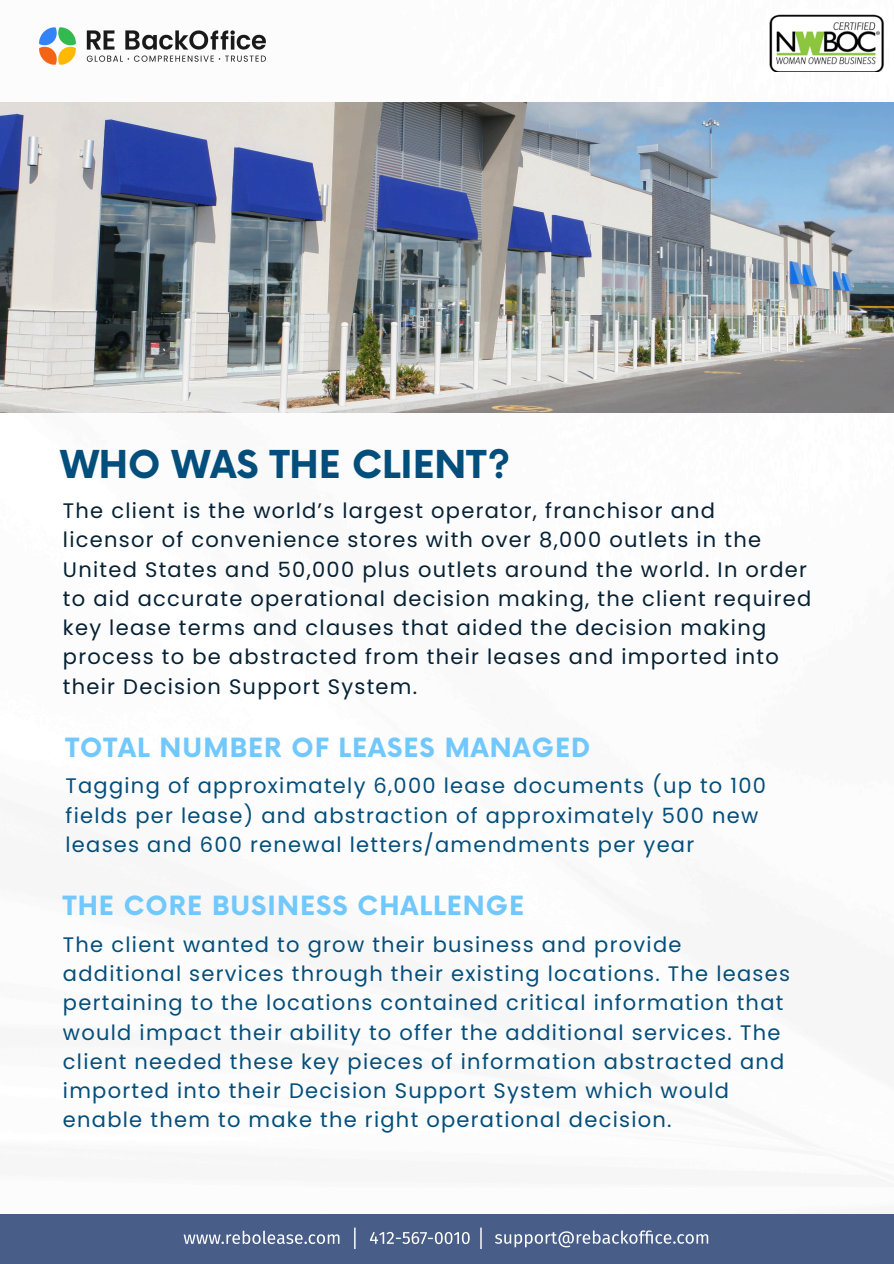
<style>
.page{position:relative;width:894px;height:1264px;background:#fff}
.page>*{position:absolute;margin:0;border:0;box-sizing:border-box;transform-origin:0 0}
.t1{font:700 37.5px "Now";color:#034e7b}
.t2{font:700 25.8px "Now";letter-spacing:.04em;color:#71c8fd}
.t3{font:21px/29.2px "Poppins";letter-spacing:.06em;color:#034e7b}
.t4{font:21px/29.2px "Poppins";letter-spacing:.06em;color:#062133}
</style>
<div class="page">
<img style="left:769px;top:14px;width:115px;height:58px">
<img style="left:0;top:103px;width:893px;height:309px">
<div style="left:1px;top:1214px;width:892px;height:49px;background:#485e88"></div>
<svg style="left:370px;top:1232px;width:99px;height:12px"></svg>
<svg style="left:495px;top:1230px;width:213px;height:17px"></svg>
<svg style="left:183px;top:1230px;width:156px;height:13px"></svg>
<svg style="left:354px;top:1227px;width:1px;height:21px"></svg>
<svg style="left:480px;top:1227px;width:1px;height:21px"></svg>
<img style="left:39px;top:27px;width:227px;height:38px">
<h1 class="t1" style="left:60px;top:444px;width:451px">WHO WAS THE CLIENT?</h1>
<p class="t4" style="left:63px;top:496px;width:749px">The client is the world’s largest operator, franchisor and<br>licensor of convenience stores with over 8,000 outlets in the United States and 50,000 plus outlets around the world. In order to aid accurate operational decision making, the client required key lease terms and clauses that aided the decision making process to be abstracted from their leases and imported into their Decision Support System.</p>
<h2 class="t2" style="left:65px;top:733px;width:526px">TOTAL NUMBER OF LEASES MANAGED</h2>
<p class="t3" style="left:65px;top:771px;width:702px">Tagging of approximately 6,000 lease documents (up to 100 fields per lease) and abstraction of approximately 500 new leases and 600 renewal letters/amendments per year</p>
<h2 class="t2" style="left:63px;top:892px;width:462px">THE CORE BUSINESS CHALLENGE</h2>
<p class="t3" style="left:63px;top:929px;width:728px">The client wanted to grow their business and provide additional services through their existing locations. The leases pertaining to the locations contained critical information that would impact their ability to offer the additional services. The client needed these key pieces of information abstracted and imported into their Decision Support System which would enable them to make the right operational decision.</p>
</div>
